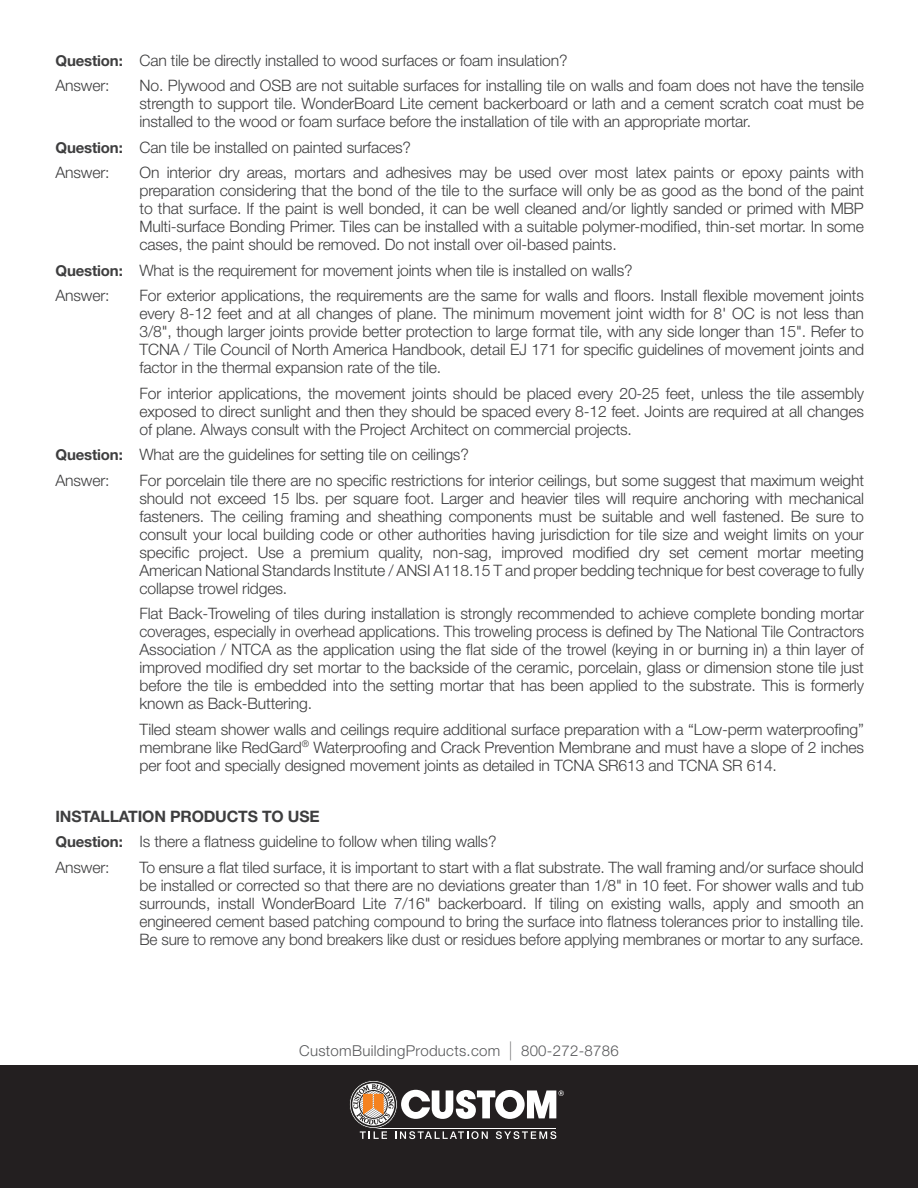
<style>
.page{position:relative;width:918px;height:1188px;background:#fff}
.page>*{position:absolute;margin:0;border:0;box-sizing:border-box;transform-origin:0 0}
.t1{font:300 15.75px/18px "Helvetica Neue";letter-spacing:-.01em;color:#3e3e3f;text-align:justify}
.t2{font:700 15.75px "Helvetica Neue";letter-spacing:-.01em;color:#3e3e3f}
.t3{font:300 15px "Helvetica Neue";letter-spacing:.02em;color:#57585a}
.s1{font-weight:700;font-size:15px}
.s2{font-size:25.5px}
</style>
<div class="page">
<div style="left:0;top:1066px;width:918px;height:122px;background:#231f20"></div>
<svg style="left:360px;top:1131px;width:27px;height:8px"></svg>
<svg style="left:395px;top:1131px;width:93px;height:8px"></svg>
<svg style="left:496px;top:1131px;width:60px;height:8px"></svg>
<hr style="left:373px;top:1128px;width:183px;height:1px;background:#fff">
<svg style="left:349px;top:1080px;width:48px;height:48px"></svg>
<div style="left:349px;top:1080px;width:49px;height:49px;border:1px solid #211e1e;border-radius:50%"></div>
<svg style="left:401px;top:1090px;width:163px;height:29px"></svg>
<div style="left:351px;top:1082px;width:45px;height:45px;border:2px solid #211e1e;border-radius:50%"></div>
<svg style="left:353px;top:1084px;width:40px;height:40px;background:#af9681"></svg>
<p class="t1" style="left:56px;top:51px;width:514px"><span class="s1">Question:</span> Can tile be directly installed to wood surfaces or foam insulation?</p>
<p class="t1" style="left:56px;top:76px;width:56px">Answer:</p>
<p class="t1" style="left:139px;top:76px;width:726px">No. Plywood and OSB are not suitable surfaces for installing tile on walls and foam does not have the tensile strength to support tile. WonderBoard Lite cement backerboard or lath and a cement scratch coat must be installed to the wood or foam surface before the installation of tile with an appropriate mortar.</p>
<p class="t1" style="left:56px;top:138px;width:357px"><span class="s1">Question:</span> Can tile be installed on painted surfaces?</p>
<p class="t1" style="left:56px;top:163px;width:56px">Answer:</p>
<p class="t1" style="left:139px;top:163px;width:726px">On interior dry areas, mortars and adhesives may be used over most latex paints or epoxy paints with preparation considering that the bond of the tile to the surface will only be as good as the bond of the paint to that surface. If the paint is well bonded, it can be well cleaned and/or lightly sanded or primed with MBP Multi-surface Bonding Primer. Tiles can be installed with a suitable polymer-modified, thin-set mortar. In some cases, the paint should be removed. Do not install over oil-based paints.</p>
<p class="t1" style="left:56px;top:261px;width:579px"><span class="s1">Question:</span> What is the requirement for movement joints when tile is installed on walls?</p>
<p class="t1" style="left:56px;top:286px;width:56px">Answer:</p>
<p class="t1" style="left:139px;top:286px;width:726px">For exterior applications, the requirements are the same for walls and floors. Install flexible movement joints every 8-12 feet and at all changes of plane. The minimum movement joint width for 8' OC is not less than 3/8", though larger joints provide better protection to large format tile, with any side longer than 15". Refer to TCNA / Tile Council of North America Handbook, detail EJ 171 for specific guidelines of movement joints and factor in the thermal expansion rate of the tile.</p>
<p class="t1" style="left:139px;top:384px;width:726px">For interior applications, the movement joints should be placed every 20-25 feet, unless the tile assembly exposed to direct sunlight and then they should be spaced every 8-12 feet. Joints are required at all changes of plane. Always consult with the Project Architect on commercial projects.</p>
<p class="t1" style="left:56px;top:445px;width:415px"><span class="s1">Question:</span> What are the guidelines for setting tile on ceilings?</p>
<p class="t1" style="left:56px;top:471px;width:56px">Answer:</p>
<p class="t1" style="left:139px;top:471px;width:726px">For porcelain tile there are no specific restrictions for interior ceilings, but some suggest that maximum weight should not exceed 15 lbs. per square foot. Larger and heavier tiles will require anchoring with mechanical fasteners. The ceiling framing and sheathing components must be suitable and well fastened. Be sure to consult your local building code or other authorities having jurisdiction for tile size and weight limits on your specific project. Use a premium quality, non-sag, improved modified dry set cement mortar meeting American National Standards Institute / ANSI A118.15 T and proper bedding technique for best coverage to fully collapse trowel ridges.</p>
<p class="t1" style="left:139px;top:604px;width:726px">Flat Back-Troweling of tiles during installation is strongly recommended to achieve complete bonding mortar coverages, especially in overhead applications. This troweling process is defined by The National Tile Contractors Association / NTCA as the application using the flat side of the trowel (keying in or burning in) a thin layer of improved modified dry set mortar to the backside of the ceramic, porcelain, glass or dimension stone tile just before the tile is embedded into the setting mortar that has been applied to the substrate. This is formerly known as Back-Buttering.</p>
<p class="t1" style="left:139px;top:720px;width:726px">Tiled steam shower walls and ceilings require additional surface preparation with a “Low-perm waterproofing” membrane like RedGard<sup>®</sup> Waterproofing and Crack Prevention Membrane and must have a slope of 2 inches per foot and specially designed movement joints as detailed in TCNA SR613 and TCNA SR 614.</p>
<p class="t2" style="left:56px;top:806px;width:266px">INSTALLATION PRODUCTS TO USE</p>
<p class="t1" style="left:56px;top:832px;width:442px"><span class="s1">Question:</span> Is there a flatness guideline to follow when tiling walls?</p>
<p class="t1" style="left:56px;top:858px;width:56px">Answer:</p>
<p class="t1" style="left:139px;top:858px;width:726px">To ensure a flat tiled surface, it is important to start with a flat substrate. The wall framing and/or surface should be installed or corrected so that there are no deviations greater than 1/8" in 10 feet. For shower walls and tub surrounds, install WonderBoard Lite 7/16" backerboard. If tiling on existing walls, apply and smooth an engineered cement based patching compound to bring the surface into flatness tolerances prior to installing tile.<br>Be sure to remove any bond breakers like dust or residues before applying membranes or mortar to any surface.</p>
<p class="t3" style="left:299px;top:1041px;width:321px">CustomBuildingProducts.com <span class="s2">|</span> 800-272-8786</p>
</div>
